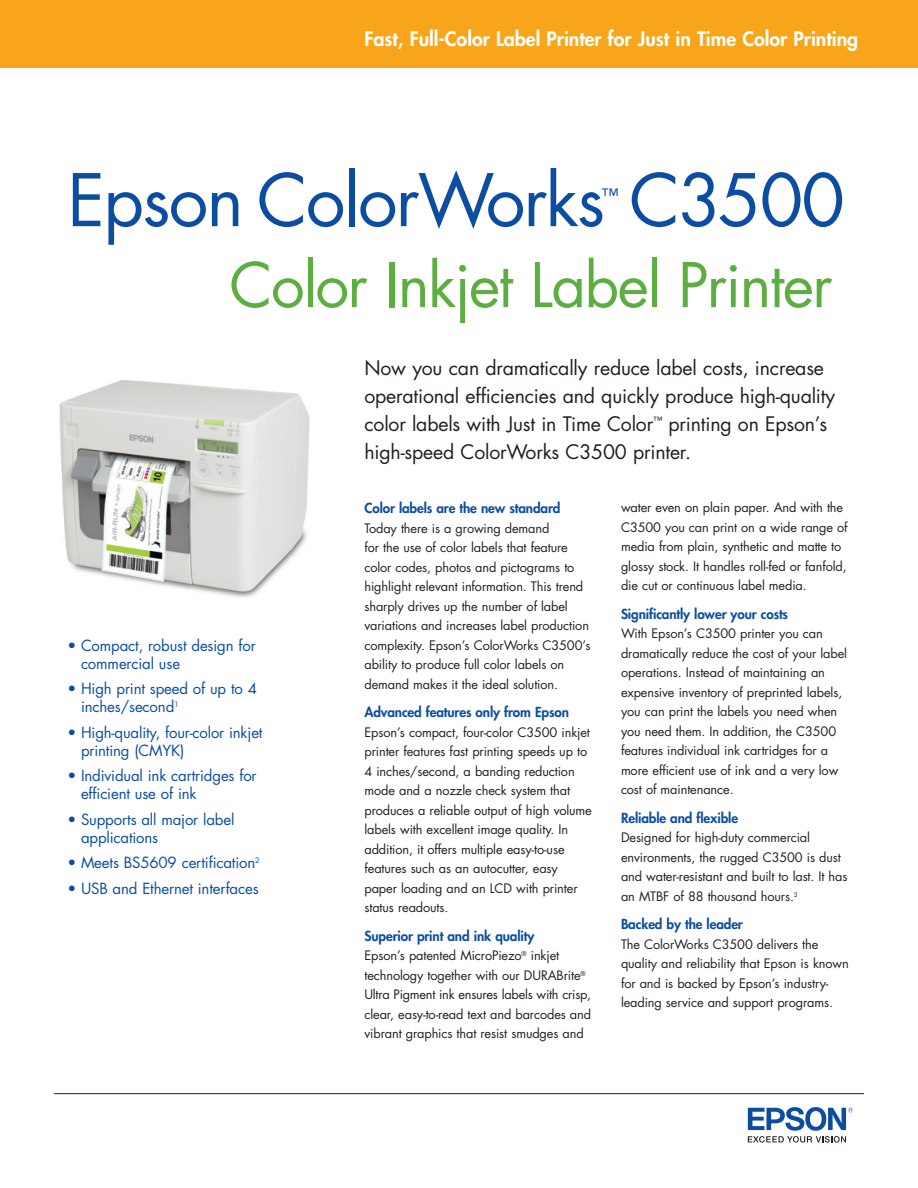
<style>
.page{position:relative;width:918px;height:1188px;background:#fff}
.page>*{position:absolute;margin:0;border:0;box-sizing:border-box;transform-origin:0 0}
.t1{font:70.5px "Futura";letter-spacing:-.025em;color:#0d4da1}
.t2{font:60px "Futura";letter-spacing:-.025em;color:#5cae40}
.t3{font:19.5px/27.8px "Futura";letter-spacing:-.01em;color:#231f20}
.t4{font:800 19.5px "Futura";color:#fff}
.t5{font:18px "Futura";color:#0d4da1}
.t6{font:15px/18px "Futura";letter-spacing:-.01em;color:#0d4da1}
.t7{font:800 13.5px "Futura";letter-spacing:-.01em;color:#0d4da1}
.t8{font:12.75px/19.5px "Futura";letter-spacing:-.01em;color:#231f20}
</style>
<div class="page">
<hr style="left:54px;top:1093px;width:810px;height:1px;background:#231f20">
<svg style="left:748px;top:1107px;width:105px;height:36px"></svg>
<div style="left:0;top:0;width:918px;height:68px;background:#f9a51b"></div>
<img style="left:59px;top:380px;width:251px;height:218px">
<h3 class="t4" style="left:364px;top:25px;width:495px">Fast, Full-Color Label Printer for Just in Time Color Printing</h3>
<h1 class="t1" style="left:68px;top:152px;width:779px">Epson ColorWorks C3500</h1>
<h3 class="t5" style="left:601px;top:183px;width:18px">™</h3>
<h2 class="t2" style="left:230px;top:244px;width:604px">Color Inkjet Label Printer</h2>
<p class="t6" style="left:81px;top:636px;width:176px;text-indent:-14px">• Compact, robust design for commercial use</p>
<p class="t6" style="left:81px;top:680px;width:178px;text-indent:-14px">• High print speed of up to 4 inches/second<sup>1</sup></p>
<p class="t6" style="left:81px;top:723px;width:183px;text-indent:-14px">• High-quality, four-color inkjet printing (CMYK)</p>
<p class="t6" style="left:81px;top:767px;width:177px;text-indent:-14px">• Individual ink cartridges for efficient use of ink</p>
<p class="t6" style="left:81px;top:810px;width:155px;text-indent:-14px">• Supports all major label applications</p>
<p class="t6" style="left:68px;top:854px;width:194px">• Meets BS5609 certification<sup>2</sup></p>
<p class="t6" style="left:68px;top:879px;width:193px">• USB and Ethernet interfaces</p>
<h3 class="t3" style="left:364px;top:354px;width:472px">Now you can dramatically reduce label costs, increase operational efficiencies and quickly produce high-quality color labels with Just in Time Color<sup>™</sup> printing on Epson’s high-speed ColorWorks C3500 printer.</h3>
<p class="t7" style="left:364px;top:499px;width:197px">Color labels are the new standard</p>
<p class="t8" style="left:364px;top:518px;width:227px">Today there is a growing demand<br>for the use of color labels that feature color codes, photos and pictograms to highlight relevant information. This trend sharply drives up the number of label variations and increases label production complexity. Epson’s ColorWorks C3500’s ability to produce full color labels on demand makes it the ideal solution.</p>
<p class="t7" style="left:364px;top:703px;width:206px">Advanced features only from Epson</p>
<p class="t8" style="left:364px;top:722px;width:229px">Epson’s compact, four-color C3500 inkjet printer features fast printing speeds up to 4 inches/second, a banding reduction mode and a nozzle check system that produces a reliable output of high volume labels with excellent image quality. In addition, it offers multiple easy-to-use features such as an autocutter, easy paper loading and an LCD with printer status readouts.</p>
<p class="t7" style="left:364px;top:927px;width:171px">Superior print and ink quality</p>
<p class="t8" style="left:364px;top:946px;width:228px">Epson’s patented MicroPiezo<sup>®</sup> inkjet technology together with our DURABrite<sup>® </sup>Ultra Pigment ink ensures labels with crisp, clear, easy-to-read text and barcodes and vibrant graphics that resist smudges and</p>
<p class="t8" style="left:621px;top:498px;width:228px">water even on plain paper. And with the C3500 you can print on a wide range of media from plain, synthetic and matte to glossy stock. It handles roll-fed or fanfold, die cut or continuous label media.</p>
<p class="t7" style="left:621px;top:605px;width:169px">Significantly lower your costs</p>
<p class="t8" style="left:621px;top:624px;width:228px">With Epson’s C3500 printer you can dramatically reduce the cost of your label operations. Instead of maintaining an expensive inventory of preprinted labels, you can print the labels you need when you need them. In addition, the C3500 features individual ink cartridges for a more efficient use of ink and a very low cost of maintenance.</p>
<p class="t7" style="left:621px;top:809px;width:119px">Reliable and flexible</p>
<p class="t8" style="left:621px;top:828px;width:228px">Designed for high-duty commercial environments, the rugged C3500 is dust and water-resistant and built to last. It has an MTBF of 88 thousand hours.<sup>3</sup></p>
<p class="t7" style="left:621px;top:915px;width:123px">Backed by the leader</p>
<p class="t8" style="left:621px;top:934px;width:229px">The ColorWorks C3500 delivers the quality and reliability that Epson is known for and is backed by Epson’s industry&shy;leading service and support programs.</p>
</div>
